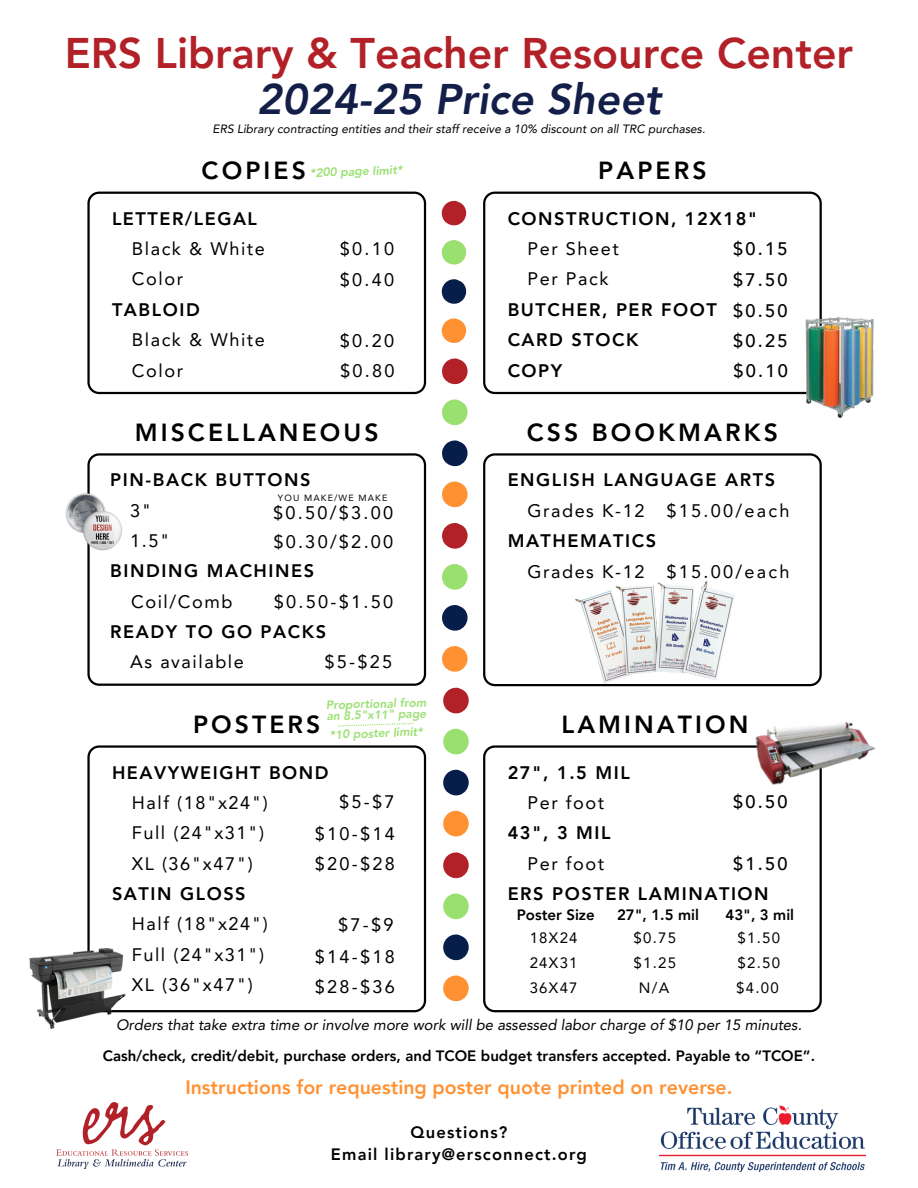
<style>
.page{position:relative;width:918px;height:1188px;background:#fff}
.page>*{position:absolute;margin:0;border:0;box-sizing:border-box;transform-origin:0 0}
.t1{font:800 42.75px/46.2px "Avenir LT Pro";color:#b22028;text-align:center}
.t2{font:800 24.75px "Avenir LT Pro";letter-spacing:.125em;color:#000}
.t3{font:800 19.5px "Avenir LT Pro";color:#ff9133}
.t4{font:18.15px/30.3px "Avenir LT Pro";letter-spacing:.085em;color:#000}
.t5{font:800 18.15px/30.3px "Avenir LT Pro";letter-spacing:.085em;color:#000}
.t6{font:500 18.15px "Avenir LT Pro";letter-spacing:.125em;color:#000}
.t7{font:800 16.5px "Avenir LT Pro";letter-spacing:.07em;color:#000}
.t8{font:800 15px "Avenir LT Pro";color:#000}
.t9{font:italic 15px "Avenir LT Pro";color:#000}
.t10{font:15px "Avenir LT Pro";letter-spacing:.085em;color:#000}
.t11{font:italic 12px "Avenir LT Pro";color:#000}
.t12{font:italic 800 12px "Avenir LT Pro";color:#99e071}
.t13{font:9px "Avenir LT Pro";letter-spacing:.125em;color:#000}
.s1{font-style:italic;color:#131f48}
</style>
<div class="page">
<svg style="left:87px;top:192px;width:339px;height:202px"></svg>
<svg style="left:483px;top:192px;width:339px;height:202px"></svg>
<svg style="left:87px;top:453px;width:339px;height:233px"></svg>
<svg style="left:483px;top:453px;width:339px;height:233px"></svg>
<svg style="left:87px;top:745px;width:339px;height:267px"></svg>
<svg style="left:483px;top:745px;width:339px;height:267px"></svg>
<img style="left:29px;top:949px;width:102px;height:80px">
<img style="left:785px;top:312px;width:89px;height:107px">
<img style="left:750px;top:686px;width:125px;height:130px">
<img style="left:57px;top:1102px;width:130px;height:67px">
<img style="left:659px;top:1105px;width:206px;height:67px">
<img style="left:575px;top:579px;width:162px;height:107px">
<svg style="left:441px;top:201px;width:25px;height:24px"></svg>
<svg style="left:441px;top:240px;width:25px;height:25px"></svg>
<svg style="left:441px;top:279px;width:25px;height:25px"></svg>
<svg style="left:441px;top:318px;width:25px;height:25px"></svg>
<svg style="left:442px;top:358px;width:25px;height:26px"></svg>
<svg style="left:442px;top:399px;width:25px;height:26px"></svg>
<svg style="left:442px;top:440px;width:25px;height:26px"></svg>
<svg style="left:442px;top:481px;width:25px;height:26px"></svg>
<svg style="left:442px;top:523px;width:25px;height:26px"></svg>
<svg style="left:442px;top:564px;width:25px;height:26px"></svg>
<svg style="left:442px;top:605px;width:25px;height:26px"></svg>
<svg style="left:442px;top:646px;width:25px;height:26px"></svg>
<svg style="left:443px;top:688px;width:26px;height:25px"></svg>
<svg style="left:443px;top:729px;width:26px;height:25px"></svg>
<svg style="left:443px;top:770px;width:26px;height:25px"></svg>
<svg style="left:443px;top:811px;width:26px;height:25px"></svg>
<svg style="left:443px;top:852px;width:26px;height:26px"></svg>
<svg style="left:443px;top:893px;width:26px;height:26px"></svg>
<svg style="left:443px;top:934px;width:26px;height:26px"></svg>
<svg style="left:443px;top:975px;width:26px;height:26px"></svg>
<img style="left:65px;top:493px;width:58px;height:61px">
<svg style="left:338px;top:723px;width:76px;height:3px"></svg>
<p class="t1" style="left:65px;top:34px;width:790px">ERS Library &amp; Teacher Resource Center<br><span class="s1">2024-25 Price Sheet</span></p>
<p class="t11" style="left:213px;top:124px;width:494px">ERS Library contracting entities and their staff receive a 10% discount on all TRC purchases.</p>
<p class="t2" style="left:202px;top:161px;width:106px">COPIES</p>
<p class="t12" style="left:310px;top:168px;width:94px;rotate:-2deg">*200 page limit*</p>
<p class="t5" style="left:112px;top:205px;width:147px">LETTER/LEGAL</p>
<p class="t4" style="left:132px;top:235px;width:135px">Black &amp; White<br>Color</p>
<p class="t5" style="left:112px;top:296px;width:89px">TABLOID</p>
<p class="t4" style="left:132px;top:326px;width:135px">Black &amp; White<br>Color</p>
<h3 class="t4" style="left:340px;top:235px;width:56px">$0.10</h3>
<h3 class="t4" style="left:340px;top:266px;width:56px">$0.40</h3>
<h3 class="t4" style="left:340px;top:327px;width:56px">$0.20</h3>
<h3 class="t4" style="left:340px;top:357px;width:56px">$0.80</h3>
<p class="t2" style="left:135px;top:422px;width:245px">MISCELLANEOUS</p>
<p class="t5" style="left:110px;top:466px;width:202px">PIN-BACK BUTTONS</p>
<p class="t4" style="left:130px;top:497px;width:41px">3"<br>1.5"</p>
<p class="t5" style="left:110px;top:557px;width:205px">BINDING MACHINES</p>
<p class="t4" style="left:131px;top:588px;width:103px">Coil/Comb</p>
<p class="t5" style="left:110px;top:618px;width:217px">READY TO GO PACKS</p>
<p class="t4" style="left:130px;top:649px;width:115px">As available</p>
<p class="t4" style="left:324px;top:648px;width:69px">$5-$25</p>
<h4 class="t13" style="left:278px;top:494px;width:111px">YOU MAKE/WE MAKE</h4>
<h2 class="t4" style="left:273px;top:499px;width:122px">$0.50/$3.00</h2>
<p class="t4" style="left:273px;top:528px;width:122px">$0.30/$2.00</p>
<h2 class="t4" style="left:274px;top:588px;width:121px">$0.50-$1.50</h2>
<h4 class="t12" style="left:326px;top:700px;width:102px;rotate:-2deg">Proportional from</h4>
<h4 class="t12" style="left:326px;top:711px;width:101px;rotate:-2deg">an 8.5"x11" page</h4>
<p class="t2" style="left:193px;top:715px;width:129px">POSTERS</p>
<p class="t12" style="left:330px;top:730px;width:95px;rotate:-2deg">*10 poster limit*</p>
<p class="t5" style="left:112px;top:759px;width:218px">HEAVYWEIGHT BOND</p>
<p class="t4" style="left:132px;top:789px;width:138px">Half (18"x24")<br>Full (24"x31")<br>XL (36"x47")</p>
<p class="t5" style="left:112px;top:880px;width:135px">SATIN GLOSS</p>
<p class="t4" style="left:132px;top:911px;width:138px">Half (18"x24")<br>Full (24"x31")<br>XL (36"x47")</p>
<p class="t4" style="left:339px;top:789px;width:57px">$5-$7</p>
<h6 class="t4" style="left:315px;top:820px;width:82px">$10-$14</h6>
<h2 class="t4" style="left:315px;top:850px;width:82px">$20-$28</h2>
<p class="t4" style="left:338px;top:911px;width:57px">$7-$9</p>
<h6 class="t4" style="left:315px;top:943px;width:82px">$14-$18</h6>
<h2 class="t4" style="left:315px;top:973px;width:82px">$28-$36</h2>
<p class="t2" style="left:598px;top:161px;width:110px">PAPERS</p>
<p class="t5" style="left:508px;top:205px;width:251px">CONSTRUCTION, 12X18"</p>
<p class="t4" style="left:527px;top:235px;width:93px">Per Sheet<br>Per Pack</p>
<p class="t5" style="left:508px;top:296px;width:211px">BUTCHER, PER FOOT<br>CARD STOCK<br>COPY</p>
<p class="t6" style="left:733px;top:241px;width:56px">$0.15</p>
<p class="t6" style="left:733px;top:272px;width:56px">$7.50</p>
<p class="t6" style="left:733px;top:303px;width:56px">$0.50</p>
<h2 class="t6" style="left:733px;top:333px;width:56px">$0.25</h2>
<h1 class="t6" style="left:734px;top:364px;width:56px">$0.10</h1>
<h4 class="t2" style="left:527px;top:422px;width:253px">CSS BOOKMARKS</h4>
<p class="t5" style="left:508px;top:467px;width:269px">ENGLISH LANGUAGE ARTS</p>
<p class="t4" style="left:527px;top:497px;width:119px">Grades K-12</p>
<p class="t5" style="left:508px;top:527px;width:150px">MATHEMATICS</p>
<p class="t4" style="left:527px;top:558px;width:119px">Grades K-12</p>
<h4 class="t4" style="left:666px;top:497px;width:125px">$15.00/each</h4>
<h4 class="t4" style="left:666px;top:558px;width:125px">$15.00/each</h4>
<p class="t2" style="left:561px;top:715px;width:189px">LAMINATION</p>
<p class="t5" style="left:508px;top:759px;width:124px">27", 1.5 MIL</p>
<p class="t4" style="left:527px;top:789px;width:78px">Per foot</p>
<p class="t5" style="left:508px;top:820px;width:104px">43", 3 MIL</p>
<p class="t4" style="left:527px;top:850px;width:78px">Per foot</p>
<p class="t5" style="left:508px;top:880px;width:263px">ERS POSTER LAMINATION</p>
<h4 class="t8" style="left:517px;top:909px;width:80px">Poster Size</h4>
<h4 class="t8" style="left:617px;top:909px;width:83px">27", 1.5 mil</h4>
<h4 class="t8" style="left:726px;top:909px;width:70px">43", 3 mil</h4>
<h4 class="t10" style="left:530px;top:932px;width:49px">18X24</h4>
<h4 class="t10" style="left:634px;top:932px;width:44px">$0.75</h4>
<h4 class="t10" style="left:738px;top:932px;width:44px">$1.50</h4>
<h4 class="t10" style="left:530px;top:957px;width:49px">24X31</h4>
<h4 class="t10" style="left:634px;top:957px;width:44px">$1.25</h4>
<h4 class="t10" style="left:738px;top:957px;width:44px">$2.50</h4>
<h4 class="t10" style="left:530px;top:982px;width:49px">36X47</h4>
<h4 class="t10" style="left:639px;top:982px;width:32px">N/A</h4>
<h4 class="t10" style="left:736px;top:982px;width:44px">$4.00</h4>
<p class="t6" style="left:733px;top:795px;width:56px">$0.50</p>
<p class="t6" style="left:733px;top:857px;width:56px">$1.50</p>
<p class="t9" style="left:116px;top:1019px;width:687px">Orders that take extra time or involve more work will be assessed labor charge of $10 per 15 minutes.</p>
<p class="t8" style="left:103px;top:1049px;width:714px">Cash/check, credit/debit, purchase orders, and TCOE budget transfers accepted. Payable to “TCOE”.</p>
<p class="t3" style="left:185px;top:1079px;width:549px">Instructions for requesting poster quote printed on reverse.</p>
<h3 class="t7" style="left:411px;top:1125px;width:98px">Questions?</h3>
<h3 class="t7" style="left:331px;top:1148px;width:258px">Email library@ersconnect.org</h3>
</div>
